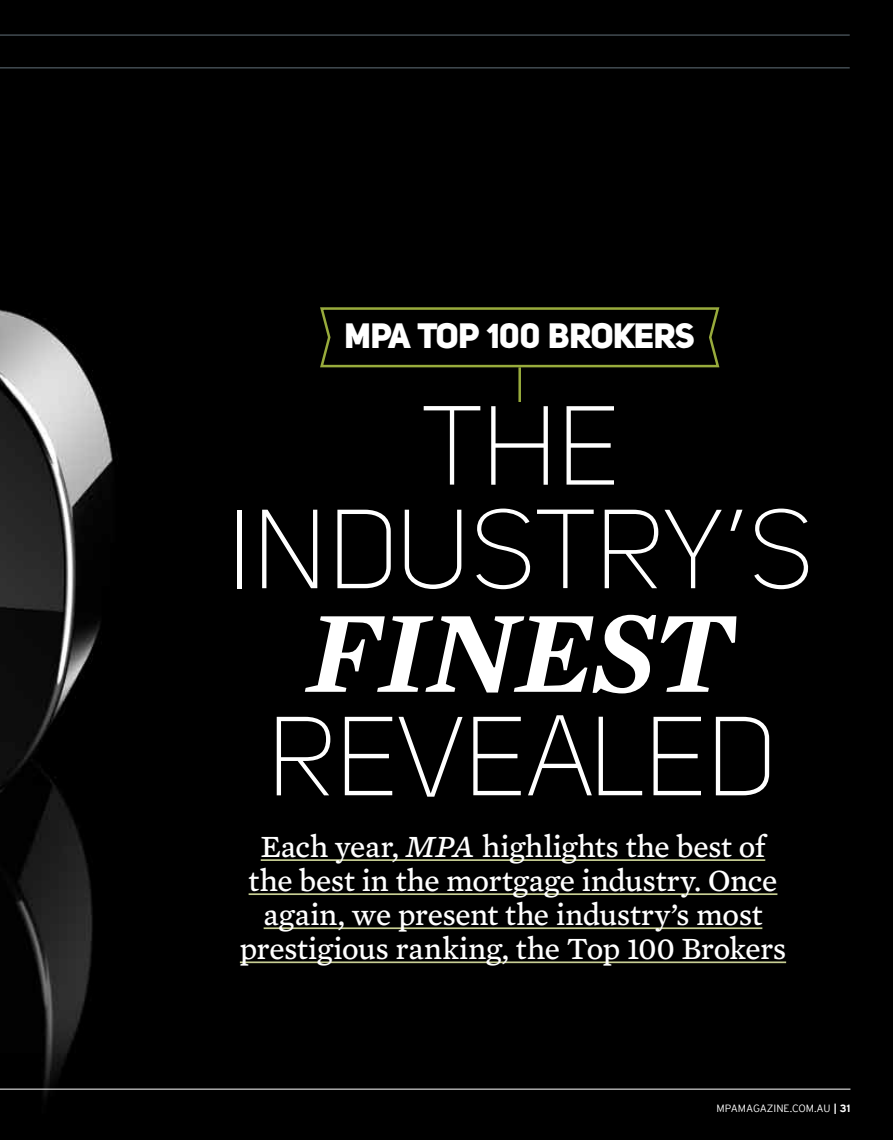
<style>
.page{position:relative;width:893px;height:1140px;background:#fff}
.page>*{position:absolute;margin:0;border:0;box-sizing:border-box;transform-origin:0 0}
.t1{font:italic 600 118.5px "Mercury Text G1";letter-spacing:-.01em;color:#fff}
.t2{font:110.85px/103.5px "Uni Sans Light";letter-spacing:-.01em;color:#fff;text-align:center}
.t3{font:34.8px "Uni Sans Heavy";letter-spacing:-.015em;color:#fff}
.t4{font:31.5px/34px "Mercury Text G4";letter-spacing:-.005em;color:#fff;text-align:center}
.t5{font:300 10.5px "Interstate";color:#fff}
.s1{font-style:italic}
.s2{font-weight:700}
</style>
<div class="page">
<img style="left:0;top:0;width:154px;height:1140px">
<div style="left:154px;top:0;width:739px;height:1140px;background:#000"></div>
<hr style="left:0;top:35px;width:850px;height:1px;background:#63717a">
<hr style="left:0;top:68px;width:850px;height:1px;background:#63717a">
<hr style="left:261px;top:859px;width:504px;height:2px;background:#c8ce94">
<hr style="left:249px;top:893px;width:528px;height:2px;background:#c8ce94">
<hr style="left:264px;top:927px;width:498px;height:2px;background:#c8ce94">
<hr style="left:240px;top:961px;width:546px;height:2px;background:#c8ce94">
<hr style="left:0;top:1088px;width:850px;height:1px;background:#fff">
<svg style="left:320px;top:307px;width:400px;height:61px"></svg>
<hr style="left:518px;top:367px;width:3px;height:35px;background:#98ab3c">
<p class="t3" style="left:345px;top:315px;width:352px">MPA TOP 100 BROKERS</p>
<h2 class="t2" style="left:228px;top:394px;width:588px">THE<br>INDUSTRY’S</h2>
<h1 class="t1" style="left:308px;top:580px;width:427px">FINEST</h1>
<h2 class="t2" style="left:267px;top:705px;width:509px">REVEALED</h2>
<p class="t4" style="left:240px;top:829px;width:548px">Each year, <span class="s1">MPA</span> highlights the best of the best in the mortgage industry. Once again, we present the industry’s most prestigious ranking, the Top 100 Brokers</p>
<p class="t5" style="left:717px;top:1102px;width:135px">MPAMAGAZINE.COM.AU <span class="s2">| 31</span></p>
</div>
